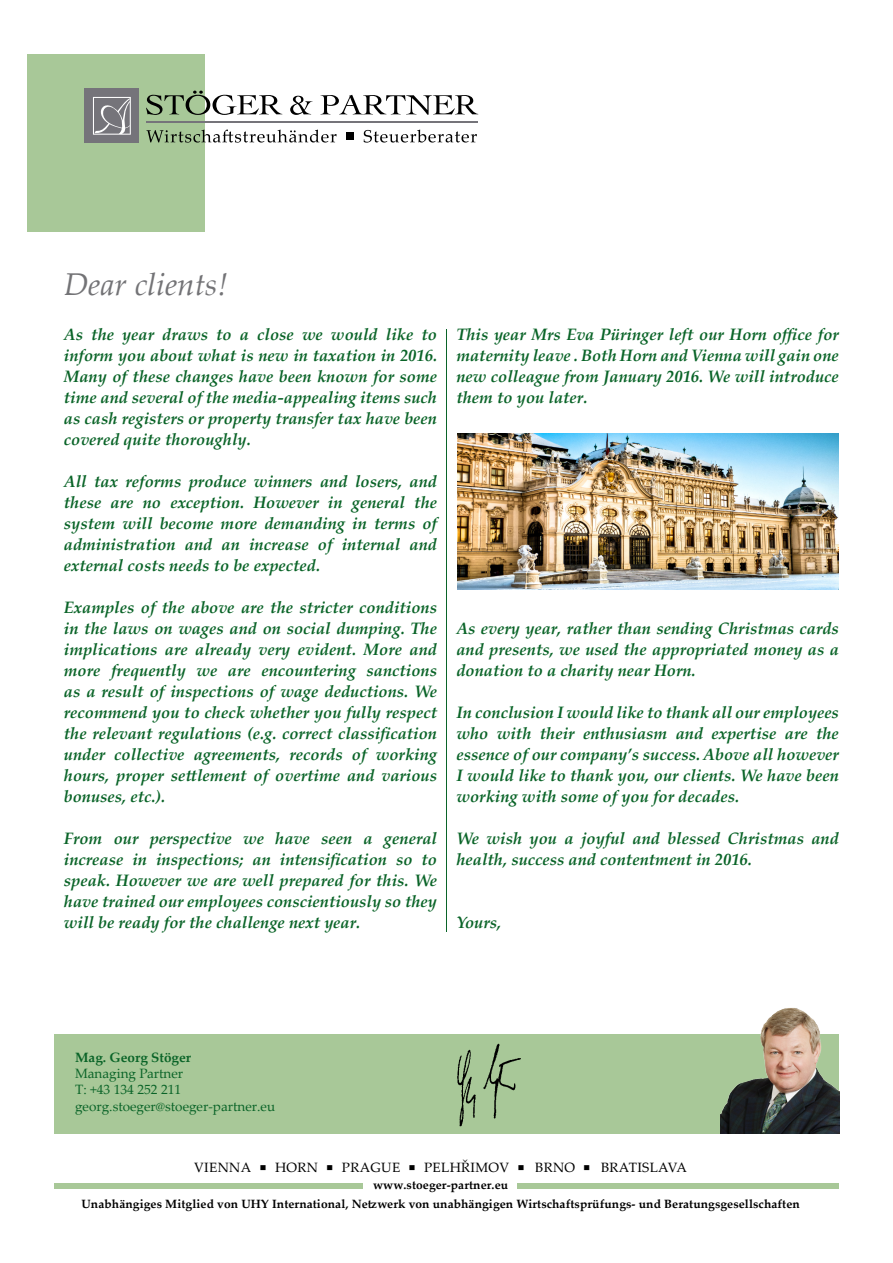
<style>
.page{position:relative;width:893px;height:1263px;background:#fff}
.page>*{position:absolute;margin:0;border:0;box-sizing:border-box;transform-origin:0 0}
.t1{font:italic 31.5px "Palatino Linotype";color:#737376}
.t2{font:italic 700 16.5px/21px "Palatino Linotype";color:#0a6428;text-align:justify}
.t3{font:13.5px/16.2px "Palatino Linotype";color:#0a6428}
.t4{font:13.5px "Palatino Linotype";letter-spacing:.025em;color:#000}
.t5{font:700 13.5px "Palatino Linotype";color:#0a6428}
.t6{font:700 12px/19.5px "Palatino Linotype";letter-spacing:.01em;color:#000;text-align:center}
.s1{font-size:22.5px}
</style>
<div class="page">
<div style="left:27px;top:54px;width:177px;height:177px;background:#a8c898"></div>
<div style="left:85px;top:89px;width:54px;height:54px;background:#75747a"></div>
<svg style="left:146px;top:130px;width:191px;height:13px"></svg>
<div style="left:346px;top:132px;width:8px;height:8px;background:#000"></div>
<svg style="left:364px;top:130px;width:113px;height:13px"></svg>
<svg style="left:93px;top:97px;width:38px;height:38px"></svg>
<hr style="left:146px;top:121px;width:332px;height:2px;background:#75747a">
<svg style="left:146px;top:91px;width:136px;height:24px"></svg>
<svg style="left:290px;top:96px;width:22px;height:19px"></svg>
<svg style="left:320px;top:95px;width:158px;height:20px"></svg>
<div style="left:54px;top:1184px;width:308px;height:5px;background:#a8c898"></div>
<div style="left:518px;top:1184px;width:321px;height:5px;background:#a8c898"></div>
<hr style="left:446px;top:329px;width:1px;height:602px;background:#0a6428">
<div style="left:54px;top:1034px;width:785px;height:100px;background:#a8c898"></div>
<img style="left:721px;top:1008px;width:119px;height:126px">
<img style="left:458px;top:433px;width:381px;height:157px">
<img style="left:457px;top:1043px;width:64px;height:84px">
<h1 class="t1" style="left:64px;top:262px;width:166px">Dear clients!</h1>
<p class="t2" style="left:64px;top:323px;width:375px">As the year draws to a close we would like to inform you about what is new in taxation in 2016.<br>Many of these changes have been known for some time and several of the media-appealing items such as cash registers or property transfer tax have been covered quite thoroughly.</p>
<p class="t2" style="left:64px;top:470px;width:375px">All tax reforms produce winners and losers, and these are no exception. However in general the system will become more demanding in terms of administration and an increase of internal and external costs needs to be expected.</p>
<p class="t2" style="left:64px;top:596px;width:375px">Examples of the above are the stricter conditions in the laws on wages and on social dumping. The implications are already very evident. More and more frequently we are encountering sanctions as a result of inspections of wage deductions. We recommend you to check whether you fully respect the relevant regulations (e.g. correct classification under collective agreements, records of working hours, proper settlement of overtime and various bonuses, etc.).</p>
<p class="t2" style="left:64px;top:827px;width:375px">From our perspective we have seen a general increase in inspections; an intensification so to speak. However we are well prepared for this. We have trained our employees conscientiously so they will be ready for the challenge next year.</p>
<p class="t2" style="left:456px;top:324px;width:384px">This year Mrs Eva Püringer left our Horn office for maternity leave . Both Horn and Vienna will gain one new colleague from January 2016. We will introduce them to you later.</p>
<p class="t2" style="left:456px;top:618px;width:384px">As every year, rather than sending Christmas cards and presents, we used the appropriated money as a donation to a charity near Horn.</p>
<p class="t2" style="left:456px;top:702px;width:384px">In conclusion I would like to thank all our employees who with their enthusiasm and expertise are the essence of our company’s success. Above all however I would like to thank you, our clients. We have been working with some of you for decades.</p>
<p class="t2" style="left:456px;top:828px;width:384px">We wish you a joyful and blessed Christmas and health, success and contentment in 2016.</p>
<p class="t2" style="left:456px;top:912px;width:46px">Yours,</p>
<p class="t5" style="left:75px;top:1048px;width:117px">Mag. Georg Stöger</p>
<p class="t3" style="left:75px;top:1065px;width:202px">Managing Partner<br>T: +43 134 252 211 georg.stoeger@stoeger-partner.eu</p>
<p class="t4" style="left:194px;top:1158px;width:494px">VIENNA <span class="s1">▪</span> HORN <span class="s1">▪</span> PRAGUE <span class="s1">▪</span> PELHŘIMOV <span class="s1">▪</span> BRNO <span class="s1">▪</span> BRATISLAVA</p>
<p class="t6" style="left:82px;top:1174px;width:720px">www.stoeger-partner.eu<br>Unabhängiges Mitglied von UHY International, Netzwerk von unabhängigen Wirtschaftsprüfungs- und Beratungsgesellschaften</p>
</div>
